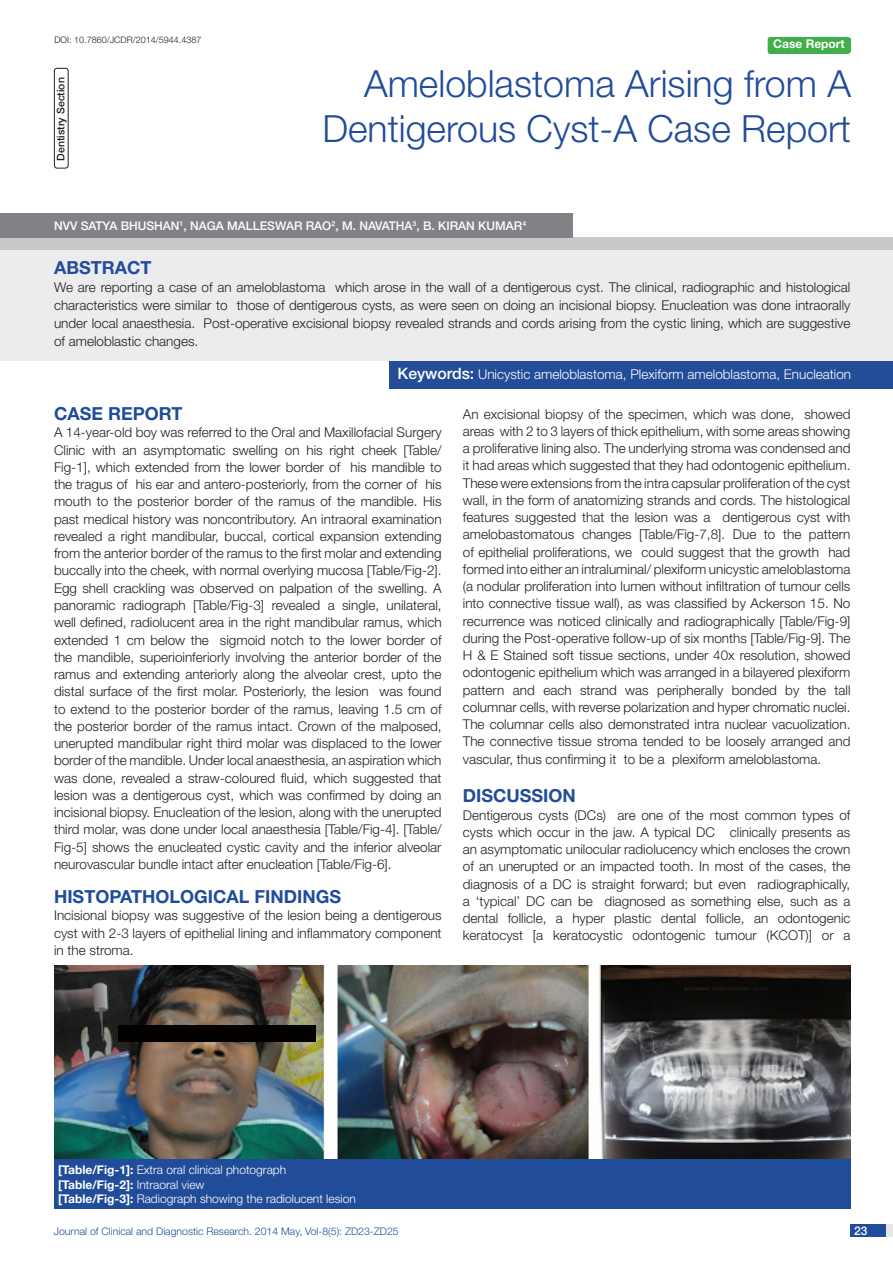
<style>
.page{position:relative;width:893px;height:1263px;background:#fff}
.page>*{position:absolute;margin:0;border:0;box-sizing:border-box;transform-origin:0 0}
.t1{font:300 37.5px/45px "Helvetica Neue";color:#214c99;text-align:right}
.Level_1{font:700 18px "Helvetica Neue";color:#214c99}
.Body_text{font:700 18px "Helvetica Neue";color:#214c99}
.Abstract_head{font:700 18px "Helvetica Neue";color:#214c99}
.Body_text-2{font:300 13.5px/17.2px "Helvetica Neue";color:#231f20;text-align:justify}
.Abstract_text{font:300 13.5px/18px "Helvetica Neue";color:#231f20;text-align:justify}
.t2{font:300 13.5px "Helvetica Neue";color:#fff}
.Table_text{font:300 12px "Helvetica Neue";color:#fff}
.Author{font:500 12px "Helvetica Neue";color:#fff}
.Table_text-2{font:700 12px "Helvetica Neue";color:#fff}
.t3{font:300 10.5px "Helvetica Neue";color:#214c99}
.t4{font:500 10.5px "Helvetica Neue";color:#231f20}
.DOI{font:300 9px "Helvetica Neue";color:#231f20}
.s1{color:#244d99}
.s2{font-weight:500;font-size:15.75px}
.s3{font-weight:700}
.s4{font-weight:300}
</style>
<div class="page">
<div style="left:850px;top:1224px;width:43px;height:13px;background:#e6e7e9"></div>
<div style="left:850px;top:1224px;width:35px;height:13px;background:#214c99"></div>
<div style="left:768px;top:37px;width:82px;height:17px;background:#40ae49;border-radius:3px"></div>
<div style="left:767px;top:39px;width:83px;height:13px;background:#40ae49"></div>
<div style="left:0;top:248px;width:893px;height:113px;background:#ececee"></div>
<div style="left:0;top:238px;width:893px;height:12px;background:#c7c8ca"></div>
<div style="left:389px;top:361px;width:504px;height:28px;background:#244d99"></div>
<div style="left:0;top:213px;width:573px;height:25px;background:#808285"></div>
<div style="left:54px;top:68px;width:15px;height:100px;border:1px solid #231f20;border-radius:3px"></div>
<img style="left:54px;top:965px;width:796px;height:194px">
<div style="left:54px;top:1159px;width:796px;height:50px;background:#214c99"></div>
<div style="left:118px;top:1025px;width:198px;height:16px;background:#030000"></div>
<p class="DOI" style="left:54px;top:35px;width:148px">DOI: 10.7860/JCDR/2014/5944.4387</p>
<p class="Table_text-2" style="left:773px;top:37px;width:73px">CASE REPORT</p>
<p class="t1" style="left:322px;top:60px;width:530px">Ameloblastoma Arising from A<br>Dentigerous Cyst-A Case Report</p>
<p class="t4" style="left:54px;top:161px;width:85px;rotate:-90deg">DENTISTRY SECTION</p>
<p class="Author" style="left:54px;top:218px;width:474px">NVV SATYA BHUSHAN <sup>1</sup>, NAGA MALLESWAR RAO<sup>2</sup>, M. NAVATHA<sup>3</sup>, B. KIRAN KUMAR<sup>4</sup></p>
<p class="Abstract_head" style="left:54px;top:256px;width:98px">ABST<span class="s1">RAC</span>T</p>
<p class="Abstract_text" style="left:54px;top:277px;width:798px">We are reporting a case of an ameloblastoma which arose in the wall of a dentigerous cyst. The clinical, radiographic and histological characteristics were similar to those of dentigerous cysts, as were seen on doing an incisional biopsy. Enucleation was done intraorally under local anaesthesia. Post-operative excisional biopsy revealed strands and cords arising from the cystic lining, which are suggestive of ameloblastic changes.</p>
<p class="t2" style="left:398px;top:366px;width:455px"><span class="s2">KEYWORDS:</span> Unicystic ameloblastoma, Plexiform ameloblastoma, Enucleation</p>
<p class="Level_1" style="left:54px;top:403px;width:130px">CASE REPORT</p>
<p class="Body_text-2" style="left:54px;top:424px;width:389px">A 14-year-old boy was referred to the Oral and Maxillofacial Surgery Clinic with an asymptomatic swelling on his right cheek [Table/ Fig-1], which extended from the lower border of his mandible to the tragus of his ear and antero-posteriorly, from the corner of his mouth to the posterior border of the ramus of the mandible. His past medical history was noncontributory. An intraoral examination revealed a right mandibular, buccal, cortical expansion extending from the anterior border of the ramus to the first molar and extending buccally into the cheek, with normal overlying mucosa [Table/Fig-2].<br>Egg shell crackling was observed on palpation of the swelling. A panoramic radiograph [Table/Fig-3] revealed a single, unilateral, well defined, radiolucent area in the right mandibular ramus, which extended 1 cm below the sigmoid notch to the lower border of the mandible, superioinferiorly involving the anterior border of the ramus and extending anteriorly along the alveolar crest, upto the distal surface of the first molar. Posteriorly, the lesion was found to extend to the posterior border of the ramus, leaving 1.5 cm of the posterior border of the ramus intact. Crown of the malposed, unerupted mandibular right third molar was displaced to the lower border of the mandible. Under local anaesthesia, an aspiration which was done, revealed a straw-coloured fluid, which suggested that lesion was a dentigerous cyst, which was confirmed by doing an incisional biopsy. Enucleation of the lesion, along with the unerupted third molar, was done under local anaesthesia [Table/Fig-4]. [Table/ Fig-5] shows the enucleated cystic cavity and the inferior alveolar neurovascular bundle intact after enucleation [Table/Fig-6].</p>
<p class="Level_1" style="left:54px;top:885px;width:288px">HISTOPATHOLOGICAL FINDINGS</p>
<p class="Body_text-2" style="left:54px;top:906px;width:389px">Incisional biopsy was suggestive of the lesion being a dentigerous cyst with 2-3 layers of epithelial lining and inflammatory component in the stroma.</p>
<p class="Body_text-2" style="left:463px;top:405px;width:389px">An excisional biopsy of the specimen, which was done, showed areas with 2 to 3 layers of thick epithelium, with some areas showing a proliferative lining also. The underlying stroma was condensed and it had areas which suggested that they had odontogenic epithelium.<br>These were extensions from the intra capsular proliferation of the cyst wall, in the form of anatomizing strands and cords. The histological features suggested that the lesion was a dentigerous cyst with amelobastomatous changes [Table/Fig-7,8]. Due to the pattern of epithelial proliferations, we could suggest that the growth had formed into either an intraluminal/ plexiform unicystic ameloblastoma (a nodular proliferation into lumen without infiltration of tumour cells into connective tissue wall), as was classified by Ackerson 15. No recurrence was noticed clinically and radiographically [Table/Fig-9] during the Post-operative follow-up of six months [Table/Fig-9]. The H &amp; E Stained soft tissue sections, under 40x resolution, showed odontogenic epithelium which was arranged in a bilayered plexiform pattern and each strand was peripherally bonded by the tall columnar cells, with reverse polarization and hyper chromatic nuclei.<br>The columnar cells also demonstrated intra nuclear vacuolization.<br>The connective tissue stroma tended to be loosely arranged and vascular, thus confirming it to be a plexiform ameloblastoma.</p>
<p class="Body_text" style="left:463px;top:785px;width:115px">DISCUSSION</p>
<p class="Body_text-2" style="left:463px;top:806px;width:389px">Dentigerous cysts (DCs) are one of the most common types of cysts which occur in the jaw. A typical DC clinically presents as an asymptomatic unilocular radiolucency which encloses the crown of an unerupted or an impacted tooth. In most of the cases, the diagnosis of a DC is straight forward; but even radiographically, a ‘typical’ DC can be diagnosed as something else, such as a dental follicle, a hyper plastic dental follicle, an odontogenic keratocyst [a keratocystic odontogenic tumour (KCOT)] or a</p>
<p class="Table_text" style="left:58px;top:1163px;width:230px"><span class="s3">[TABLE/FIG-1]:</span> Extra oral clinical photograph</p>
<p class="Table_text-2" style="left:58px;top:1177px;width:148px">[TABLE/FIG-2]: <span class="s4">Intraoral view</span></p>
<p class="Table_text" style="left:58px;top:1191px;width:299px"><span class="s3">[TABLE/FIG-3]:</span> Radiograph showing the radiolucent lesion</p>
<p class="t3" style="left:54px;top:1225px;width:346px">Journal of Clinical and Diagnostic Research. 2014 May, Vol-8(5): ZD23-ZD25</p>
<p class="Author" style="left:854px;top:1223px;width:15px">23</p>
</div>
